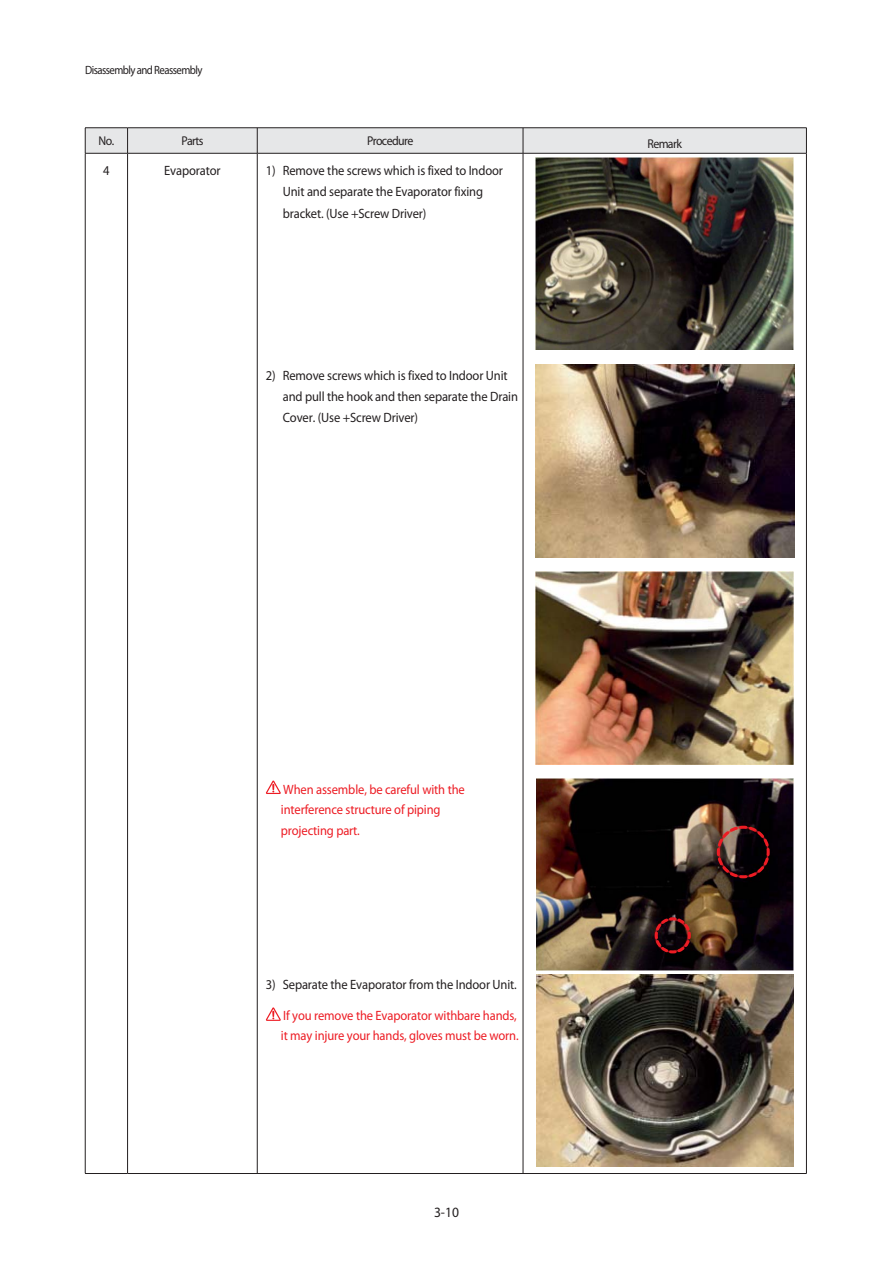
<style>
.page{position:relative;width:893px;height:1263px;background:#fff}
.page>*{position:absolute;margin:0;border:0;box-sizing:border-box;transform-origin:0 0}
.t1{font:14.25px "Myriad Pro";color:#231f20;scale:.95 1}
.t2{font:13.5px/21.3px "Myriad Pro";letter-spacing:-.01em;color:#231f20;scale:.93 1}
.t3{font:13.5px/20px "Myriad Pro";letter-spacing:-.01em;color:#ed1c24;scale:.93 1}
.t4{font:12.75px "Myriad Pro";letter-spacing:-.05em;color:#231f20;scale:.93 1}
.t5{font:12px "Myriad Pro";letter-spacing:-.05em;color:#231f20;scale:.9 1}
</style>
<div class="page">
<hr style="left:85px;top:153px;width:43px;height:1px;background:#231f20">
<hr style="left:128px;top:153px;width:129px;height:1px;background:#231f20">
<hr style="left:127px;top:153px;width:1px;height:1020px;background:#231f20">
<hr style="left:257px;top:153px;width:1px;height:1020px;background:#231f20">
<hr style="left:257px;top:153px;width:550px;height:1px;background:#231f20">
<hr style="left:523px;top:153px;width:1px;height:1020px;background:#231f20">
<hr style="left:85px;top:127px;width:43px;height:1px;background:#231f20">
<hr style="left:128px;top:127px;width:679px;height:1px;background:#231f20">
<svg style="left:85px;top:128px;width:722px;height:25px;background:#e0e1e2"></svg>
<hr style="left:85px;top:153px;width:1px;height:1020px;background:#231f20">
<hr style="left:806px;top:153px;width:1px;height:1020px;background:#231f20">
<hr style="left:85px;top:1173px;width:43px;height:1px;background:#231f20">
<hr style="left:128px;top:1173px;width:679px;height:1px;background:#231f20">
<svg style="left:266px;top:780px;width:15px;height:14px"></svg>
<svg style="left:266px;top:1007px;width:15px;height:14px"></svg>
<img style="left:536px;top:158px;width:257px;height:192px">
<img style="left:536px;top:365px;width:258px;height:192px">
<img style="left:536px;top:571px;width:258px;height:193px">
<img style="left:536px;top:778px;width:257px;height:192px">
<svg style="left:653px;top:916px;width:39px;height:39px;background:#401314"></svg>
<svg style="left:715px;top:824px;width:56px;height:56px;background:#411e1d"></svg>
<img style="left:537px;top:974px;width:256px;height:192px">
<p class="t5" style="left:85px;top:65px;width:132px">Disassembly and Reassembly</p>
<p class="t4" style="left:99px;top:136px;width:18px">No.</p>
<p class="t4" style="left:181px;top:136px;width:25px">Parts</p>
<p class="t4" style="left:367px;top:136px;width:51px">Procedure</p>
<p class="t4" style="left:647px;top:139px;width:38px">Remark</p>
<p class="t2" style="left:103px;top:161px;width:8px">4</p>
<p class="t2" style="left:164px;top:161px;width:62px">Evaporator</p>
<p class="t2" style="left:283px;top:161px;width:238px;text-indent:-17px">1) Remove the screws which is fixed to Indoor<br>Unit and separate the Evaporator fixing bracket. (Use +Screw Driver)</p>
<p class="t2" style="left:283px;top:366px;width:255px;text-indent:-17px">2) Remove screws which is fixed to Indoor Unit and pull the hook and then separate the Drain<br>Cover. (Use +Screw Driver)</p>
<p class="t3" style="left:281px;top:780px;width:199px">When assemble, be careful with the interference structure of piping</p>
<p class="t3" style="left:281px;top:822px;width:86px">projecting part.</p>
<p class="t2" style="left:266px;top:975px;width:271px">3) Separate the Evaporator from the Indoor Unit.</p>
<p class="t3" style="left:281px;top:1007px;width:257px">If you remove the Evaporator withbare hands, it may injure your hands, gloves must be worn.</p>
<p class="t1" style="left:434px;top:1207px;width:28px">3-10</p>
</div>
